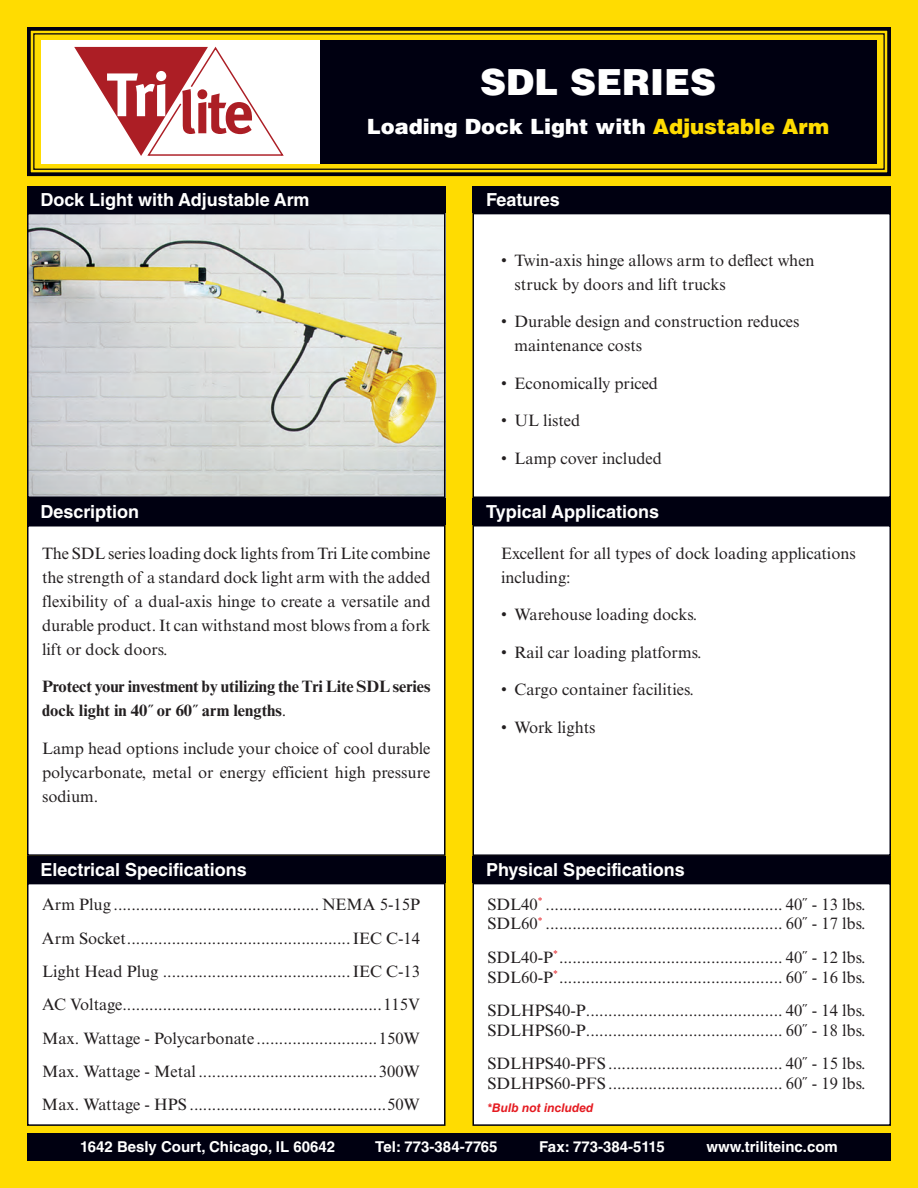
<style>
.page{position:relative;width:918px;height:1188px;background:#ffdc01}
.page>*{position:absolute;margin:0;border:0;box-sizing:border-box;transform-origin:0 0}
.t1{font:900 36px "Helvetica LT Std";color:#fff}
.t2{font:900 21px "Helvetica LT Std";color:#fff}
.t3{font:700 18px "Helvetica LT Std";color:#fff}
.t4{font:16.5px/24px "Times New Roman MT Std";color:#231f20}
.t5{font:700 16.5px/24px "Times New Roman MT Std";letter-spacing:-.005em;color:#231f20}
.t6{font:700 15px "Helvetica LT Std";color:#fff}
.t7{font:italic 700 12px "Helvetica LT Std";color:#e51b21}
.s1{color:#ffdc01}
.s2{font-weight:400}
</style>
<div class="page">
<svg style="left:27px;top:27px;width:864px;height:150px"></svg>
<div style="left:33px;top:33px;width:852px;height:137px;border:1px solid #001"></div>
<div style="left:320px;top:40px;width:557px;height:123px;background:#001"></div>
<div style="left:41px;top:40px;width:279px;height:123px;background:#fff"></div>
<svg style="left:74px;top:46px;width:210px;height:110px"></svg>
<div style="left:27px;top:1133px;width:864px;height:28px;background:#001"></div>
<img style="left:30px;top:216px;width:413px;height:279px">
<div style="left:27px;top:213px;width:419px;height:285px;border:2px solid #001"></div>
<div style="left:28px;top:884px;width:417px;height:241px;background:#fff"></div>
<div style="left:27px;top:883px;width:419px;height:243px;border:2px solid #001"></div>
<div style="left:473px;top:884px;width:417px;height:241px;background:#fff"></div>
<div style="left:472px;top:883px;width:419px;height:243px;border:2px solid #001"></div>
<div style="left:473px;top:526px;width:417px;height:329px;background:#fff"></div>
<div style="left:472px;top:525px;width:419px;height:331px;border:2px solid #001"></div>
<div style="left:473px;top:214px;width:417px;height:283px;background:#fff"></div>
<div style="left:472px;top:213px;width:419px;height:285px;border:2px solid #001"></div>
<div style="left:28px;top:526px;width:417px;height:329px;background:#fff"></div>
<div style="left:27px;top:525px;width:419px;height:331px;border:2px solid #001"></div>
<div style="left:472px;top:186px;width:419px;height:27px;background:#001"></div>
<div style="left:27px;top:186px;width:419px;height:27px;background:#001"></div>
<div style="left:27px;top:498px;width:419px;height:27px;background:#001"></div>
<div style="left:472px;top:498px;width:419px;height:27px;background:#001"></div>
<div style="left:27px;top:856px;width:419px;height:27px;background:#001"></div>
<div style="left:472px;top:856px;width:419px;height:27px;background:#001"></div>
<h1 class="t1" style="left:480px;top:59px;width:237px">SDL SERIES</h1>
<p class="t2" style="left:367px;top:113px;width:464px">Loading Dock Light with <span class="s1">Adjustable Arm</span></p>
<p class="t3" style="left:40px;top:188px;width:271px">Dock Light with Adjustable Arm</p>
<p class="t3" style="left:486px;top:188px;width:75px">Features</p>
<p class="t4" style="left:514px;top:248px;width:302px;text-indent:-13px">• Twin-axis hinge allows arm to deflect when struck by doors and lift trucks</p>
<p class="t4" style="left:514px;top:310px;width:287px;text-indent:-13px">• Durable design and construction reduces maintenance costs</p>
<p class="t4" style="left:501px;top:371px;width:159px">• Economically priced</p>
<p class="t4" style="left:501px;top:409px;width:81px">• UL listed</p>
<p class="t4" style="left:501px;top:446px;width:162px">• Lamp cover included</p>
<p class="t3" style="left:40px;top:501px;width:100px">Description</p>
<p class="t3" style="left:486px;top:501px;width:175px">Typical Applications</p>
<p class="t4" style="left:42px;top:541px;width:390px;text-align:justify">The SDL series loading dock lights from Tri Lite combine the strength of a standard dock light arm with the added flexibility of a dual-axis hinge to create a versatile and durable product. It can withstand most blows from a fork lift or dock doors.</p>
<p class="t5" style="left:42px;top:674px;width:390px">Protect your investment by utilizing the Tri Lite SDL series dock light in 40˝ or 60˝ arm lengths<span class="s2">.</span></p>
<p class="t4" style="left:42px;top:736px;width:390px;text-align:justify">Lamp head options include your choice of cool durable polycarbonate, metal or energy efficient high pressure sodium.</p>
<p class="t4" style="left:501px;top:541px;width:356px">Excellent for all types of dock loading applications including:</p>
<p class="t4" style="left:501px;top:603px;width:198px">• Warehouse loading docks.</p>
<p class="t4" style="left:501px;top:640px;width:202px">• Rail car loading platforms.</p>
<p class="t4" style="left:501px;top:678px;width:194px">• Cargo container facilities.</p>
<p class="t4" style="left:501px;top:715px;width:96px">• Work lights</p>
<p class="t3" style="left:40px;top:859px;width:208px">Electrical Specifications</p>
<p class="t3" style="left:486px;top:859px;width:200px">Physical Specifications</p>
<p class="t4" style="left:42px;top:888px;width:379px;line-height:33.3px;text-align:justify">Arm Plug .............................................. NEMA 5-15P Arm Socket..................................................IEC C-14<br>Light Head Plug ..........................................IEC C-13<br>AC Voltage..........................................................115V Max. Wattage - Polycarbonate ...........................150W Max. Wattage - Metal ........................................300W Max. Wattage - HPS ............................................50W</p>
<p class="t4" style="left:487px;top:894px;width:379px;line-height:19.8px">SDL40<sup>*</sup> ..................................................... 40˝ - 13 lbs.<br>SDL60<sup>*</sup> ..................................................... 60˝ - 17 lbs.</p>
<p class="t4" style="left:487px;top:947px;width:379px;line-height:19.8px">SDL40-P<sup>*</sup>.................................................. 40˝ - 12 lbs.<br>SDL60-P<sup>*</sup>.................................................. 60˝ - 16 lbs.</p>
<p class="t4" style="left:487px;top:1000px;width:379px;line-height:19.8px">SDLHPS40-P............................................ 40˝ - 14 lbs.<br>SDLHPS60-P............................................ 60˝ - 18 lbs.</p>
<p class="t4" style="left:487px;top:1054px;width:379px;line-height:19.8px">SDLHPS40-PFS ....................................... 40˝ - 15 lbs.<br>SDLHPS60-PFS ....................................... 60˝ - 19 lbs.</p>
<p class="t7" style="left:488px;top:1101px;width:108px">*Bulb not included</p>
<p class="t6" style="left:80px;top:1138px;width:256px">1642 Besly Court, Chicago, IL 60642</p>
<p class="t6" style="left:375px;top:1138px;width:124px">Tel: 773-384-7765</p>
<p class="t6" style="left:539px;top:1138px;width:127px">Fax: 773-384-5115</p>
<p class="t6" style="left:706px;top:1138px;width:133px">www.triliteinc.com</p>
</div>
